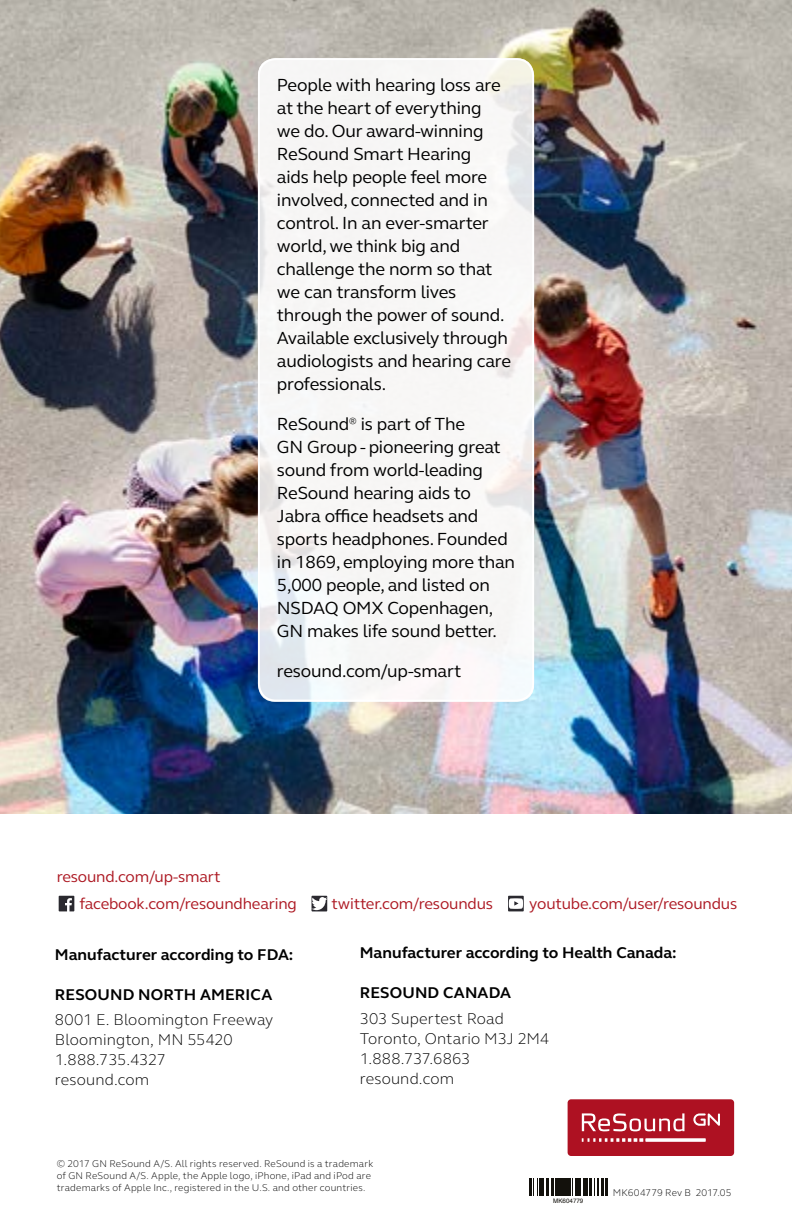
<style>
.page{position:relative;width:792px;height:1224px;background:#fff}
.page>*{position:absolute;margin:0;border:0;box-sizing:border-box;transform-origin:0 0}
.t1{font:18px/23px "GN Elliot";letter-spacing:-.01em;color:#000}
.t2{font:300 16px/20px "GN Elliot";letter-spacing:.01em;color:#000}
.t3{font:700 16px "GN Elliot";color:#000}
.t4{font:16px "GN Elliot";letter-spacing:-.01em;color:#ad1923}
.t5{font:300 10px/12px "GN Elliot";letter-spacing:.02em;color:#000}
.t6{font:6.2px "Helvetica";color:#13110c}
</style>
<div class="page">
<img style="left:0;top:0;width:792px;height:814px">
<svg style="left:529px;top:1178px;width:27px;height:18px"></svg>
<hr style="left:556px;top:1178px;width:3px;height:18px;background:#13110c">
<hr style="left:559px;top:1178px;width:3px;height:18px;background:#13110c">
<hr style="left:563px;top:1178px;width:3px;height:18px;background:#13110c">
<hr style="left:566px;top:1178px;width:4px;height:18px;background:#13110c">
<svg style="left:570px;top:1178px;width:11px;height:18px"></svg>
<hr style="left:584px;top:1178px;width:3px;height:18px;background:#13110c">
<svg style="left:589px;top:1178px;width:19px;height:18px"></svg>
<div style="left:568px;top:1099px;width:166px;height:57px;background:#ae1122;border-radius:4px"></div>
<svg style="left:582px;top:1113px;width:102px;height:18px"></svg>
<svg style="left:582px;top:1138px;width:61px;height:4px"></svg>
<svg style="left:645px;top:1138px;width:61px;height:4px"></svg>
<svg style="left:693px;top:1113px;width:27px;height:13px"></svg>
<svg style="left:312px;top:896px;width:15px;height:15px"></svg>
<svg style="left:508px;top:896px;width:16px;height:15px"></svg>
<svg style="left:59px;top:896px;width:15px;height:15px"></svg>
<svg style="left:259px;top:59px;width:274px;height:642px;fill:#f7f6f6"></svg>
<div style="left:258px;top:58px;width:276px;height:644px;border:2px solid #fff;border-radius:17px"></div>
<p class="t1" style="left:277px;top:73px;width:236px">People with hearing loss are at the heart of everything<br>we do. Our award-winning<br>ReSound Smart Hearing<br>aids help people feel more involved, connected and in control. In an ever-smarter world, we think big and challenge the norm so that we can transform lives through the power of sound.<br>Available exclusively through audiologists and hearing care professionals.</p>
<p class="t1" style="left:277px;top:412px;width:240px">ReSound<sup>®</sup> is part of The<br>GN Group - pioneering great sound from world-leading<br>ReSound hearing aids to<br>Jabra office headsets and sports headphones. Founded in 1869, employing more than<br>5,000 people, and listed on<br>NSDAQ OMX Copenhagen,<br>GN makes life sound better.</p>
<p class="t1" style="left:277px;top:659px;width:186px">resound.com/up-smart</p>
<p class="t4" style="left:57px;top:866px;width:166px">resound.com/up-smart</p>
<p class="t4" style="left:79px;top:893px;width:219px">facebook.com/resoundhearing</p>
<p class="t4" style="left:332px;top:893px;width:163px">twitter.com/resoundus</p>
<p class="t4" style="left:529px;top:893px;width:210px">youtube.com/user/resoundus</p>
<p class="t3" style="left:55px;top:943px;width:240px">Manufacturer according to FDA:</p>
<p class="t3" style="left:55px;top:983px;width:219px">RESOUND NORTH AMERICA</p>
<p class="t2" style="left:55px;top:1009px;width:220px">8001 E. Bloomington Freeway<br>Bloomington, MN 55420<br>1.888.735.4327<br>resound.com</p>
<p class="t3" style="left:360px;top:942px;width:318px">Manufacturer according to Health Canada:</p>
<p class="t3" style="left:360px;top:982px;width:153px">RESOUND CANADA</p>
<p class="t2" style="left:360px;top:1008px;width:191px">303 Supertest Road<br>Toronto, Ontario M3J 2M4<br>1.888.737.6863 resound.com</p>
<p class="t5" style="left:57px;top:1157px;width:318px">© 2017 GN ReSound A/S. All rights reserved. ReSound is a trademark of GN ReSound A/S. Apple, the Apple logo, iPhone, iPad and iPod are trademarks of Apple Inc., registered in the U.S. and other countries.</p>
<p class="t6" style="left:553px;top:1196px;width:32px">MK604779</p>
<p class="t5" style="left:613px;top:1186px;width:120px">MK604779 Rev B 2017.05</p>
</div>
